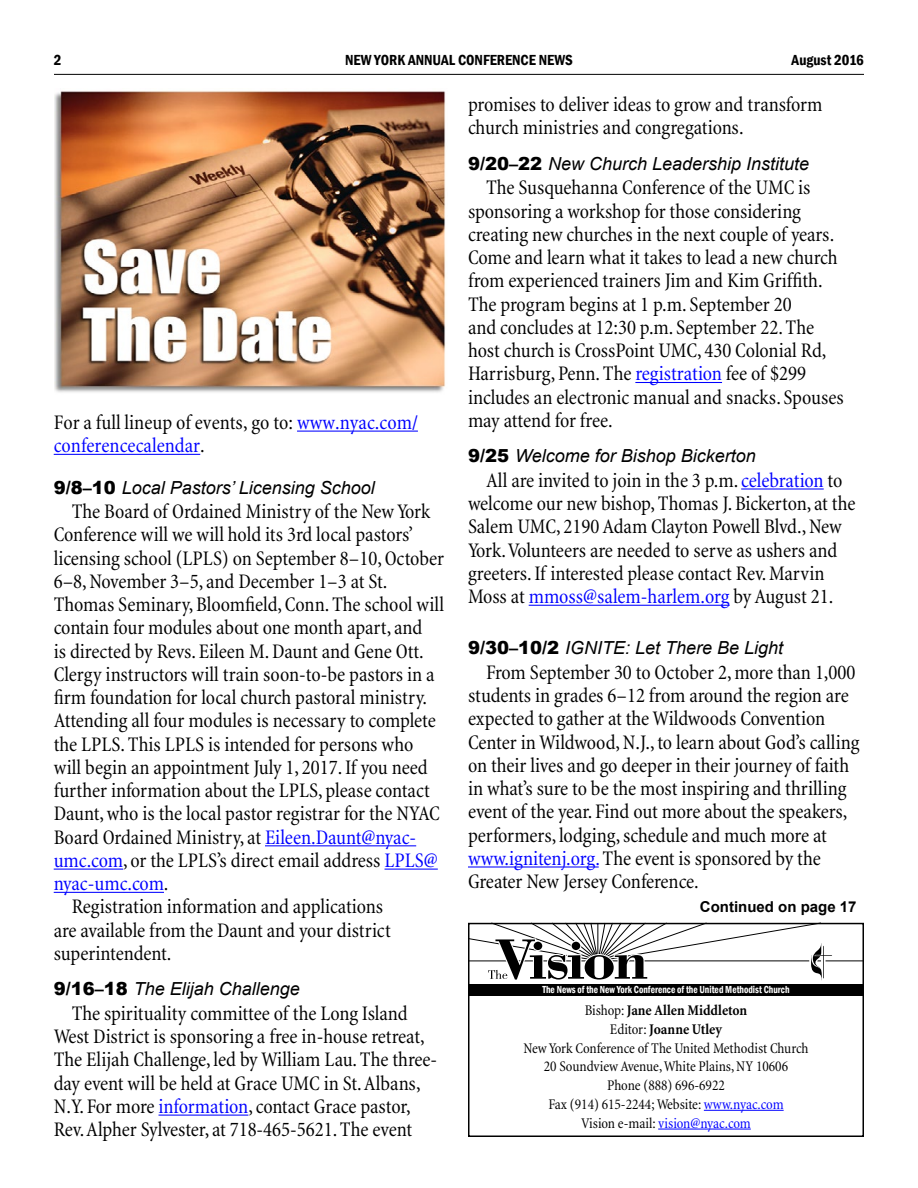
<style>
.page{position:relative;width:918px;height:1188px;background:#fff}
.page>*{position:absolute;margin:0;border:0;box-sizing:border-box;transform-origin:0 0}
.t1{font:condensed 21px/23.2px "Minion";letter-spacing:-.005em;color:#000}
.t2{font:condensed 21px/23.2px "Minion";color:#00f}
.t3{font:italic 18px "Arial";color:#000}
.t4{font:condensed 15px/18.8px "Minion";letter-spacing:-.005em;color:#000;text-align:center}
.t5{font:600 condensed 15px "Franklin Gothic";color:#000}
.t6{font:700 15px "Arial";color:#000}
.t7{font:600 condensed 10.5px "Franklin Gothic";color:#fff;scale:.9 1}
.s1{font-weight:900;font-style:normal}
.s2{color:#00f}
.s3{color:#000}
.s4{font-weight:700}
</style>
<div class="page">
<hr style="left:54px;top:74px;width:810px;height:1px;background:#000">
<div style="left:468px;top:984px;width:396px;height:12px;background:#000"></div>
<svg style="left:468px;top:922px;width:396px;height:59px"></svg>
<div style="left:468px;top:923px;width:396px;height:214px;border:2px solid #000"></div>
<img style="left:55px;top:91px;width:391px;height:302px">
<hr style="left:297px;top:431px;width:121px;height:1px;background:#00f">
<hr style="left:54px;top:454px;width:146px;height:1px;background:#00f">
<hr style="left:265px;top:845px;width:151px;height:1px;background:#00f">
<hr style="left:54px;top:869px;width:69px;height:1px;background:#00f">
<hr style="left:385px;top:869px;width:53px;height:1px;background:#00f">
<hr style="left:54px;top:892px;width:110px;height:1px;background:#00f">
<hr style="left:159px;top:1115px;width:89px;height:1px;background:#00f">
<hr style="left:704px;top:1110px;width:80px;height:1px;background:#00f">
<hr style="left:658px;top:1129px;width:93px;height:1px;background:#00f">
<hr style="left:635px;top:382px;width:87px;height:1px;background:#00f">
<hr style="left:741px;top:488px;width:83px;height:2px;background:#00f">
<hr style="left:529px;top:605px;width:201px;height:1px;background:#00f">
<hr style="left:468px;top:866px;width:131px;height:2px;background:#00f">
<p class="t5" style="left:54px;top:49px;width:9px">2</p>
<p class="t5" style="left:345px;top:49px;width:229px">NEW YORK ANNUAL CONFERENCE NEWS</p>
<p class="t5" style="left:792px;top:49px;width:74px">August 2016</p>
<p class="t1" style="left:468px;top:93px;width:356px">promises to deliver ideas to grow and transform church ministries and congregations.</p>
<p class="t3" style="left:468px;top:152px;width:343px"><span class="s1">9/20–22</span> New Church Leadership Institute</p>
<p class="t1" style="left:468px;top:177px;width:377px;text-indent:18px">The Susquehanna Conference of the UMC is sponsoring a workshop for those considering creating new churches in the next couple of years.<br>Come and learn what it takes to lead a new church from experienced trainers Jim and Kim Griffith.<br>The program begins at 1 p.m. September 20<br>and concludes at 12:30 p.m. September 22. The host church is CrossPoint UMC, 430 Colonial Rd, Harrisburg, Penn. The <span class="s2">registration</span> fee of $299 includes an electronic manual and snacks. Spouses may attend for free.</p>
<p class="t3" style="left:468px;top:444px;width:289px"><span class="s1">9/25</span> Welcome for Bishop Bickerton</p>
<p class="t1" style="left:468px;top:469px;width:389px;text-indent:18px">All are invited to join in the 3 p.m. <span class="s2">celebration</span> to welcome our new bishop, Thomas J. Bickerton, at the Salem UMC, 2190 Adam Clayton Powell Blvd., New York. Volunteers are needed to serve as ushers and greeters. If interested please contact Rev. Marvin Moss at <span class="s2">mmoss@salem-harlem.org</span> by August 21.</p>
<p class="t3" style="left:468px;top:636px;width:317px"><span class="s1">9/30–10/2</span> IGNITE: Let There Be Light</p>
<p class="t1" style="left:468px;top:661px;width:393px;text-indent:18px">From September 30 to October 2, more than 1,000 students in grades 6–12 from around the region are expected to gather at the Wildwoods Convention Center in Wildwood, N.J., to learn about God’s calling on their lives and go deeper in their journey of faith in what’s sure to be the most inspiring and thrilling event of the year. Find out more about the speakers, performers, lodging, schedule and much more at <span class="s2">www.ignitenj.org.</span> The event is sponsored by the Greater New Jersey Conference.</p>
<p class="t6" style="left:700px;top:896px;width:158px">Continued on page 17</p>
<p class="t2" style="left:54px;top:411px;width:366px"><span class="s3">For a full lineup of events, go to:</span> www.nyac.com/ conferencecalendar<span class="s3">.</span></p>
<p class="t3" style="left:54px;top:476px;width:323px"><span class="s1">9/8–10</span> Local Pastors’ Licensing School</p>
<p class="t1" style="left:72px;top:500px;width:360px">The Board of Ordained Ministry of the New York</p>
<p class="t1" style="left:54px;top:524px;width:361px">Conference will we will hold its 3rd local pastors’</p>
<p class="t1" style="left:54px;top:547px;width:392px">licensing school (LPLS) on September 8–10, October</p>
<p class="t1" style="left:54px;top:570px;width:335px">6–8, November 3–5, and December 1–3 at St.</p>
<p class="t1" style="left:54px;top:593px;width:392px">Thomas Seminary, Bloomfield, Conn. The school will</p>
<p class="t1" style="left:54px;top:617px;width:370px">contain four modules about one month apart, and</p>
<p class="t1" style="left:54px;top:640px;width:372px">is directed by Revs. Eileen M. Daunt and Gene Ott.</p>
<p class="t1" style="left:54px;top:663px;width:383px">Clergy instructors will train soon-to-be pastors in a</p>
<p class="t1" style="left:54px;top:686px;width:375px">firm foundation for local church pastoral ministry.</p>
<p class="t1" style="left:54px;top:710px;width:384px">Attending all four modules is necessary to complete</p>
<p class="t1" style="left:54px;top:733px;width:361px">the LPLS. This LPLS is intended for persons who</p>
<p class="t1" style="left:54px;top:756px;width:376px">will begin an appointment July 1, 2017. If you need</p>
<p class="t1" style="left:54px;top:779px;width:378px">further information about the LPLS, please contact</p>
<p class="t1" style="left:54px;top:803px;width:388px">Daunt, who is the local pastor registrar for the NYAC</p>
<p class="t1" style="left:54px;top:826px;width:364px">Board Ordained Ministry, at <span class="s2">Eileen.Daunt@nyac-</span></p>
<p class="t1" style="left:54px;top:849px;width:386px"><span class="s2">umc.com</span>, or the LPLS’s direct email address <span class="s2">LPLS@</span></p>
<p class="t2" style="left:54px;top:872px;width:116px">nyac-umc.com<span class="s3">.</span></p>
<p class="t1" style="left:72px;top:896px;width:313px">Registration information and applications</p>
<p class="t1" style="left:54px;top:919px;width:339px">are available from the Daunt and your district</p>
<p class="t1" style="left:54px;top:942px;width:119px">superintendent.</p>
<p class="t3" style="left:54px;top:977px;width:248px"><span class="s1">9/16–18</span> The Elijah Challenge</p>
<p class="t1" style="left:54px;top:1002px;width:385px;text-indent:18px">The spirituality committee of the Long Island West District is sponsoring a free in-house retreat, The Elijah Challenge, led by William Lau. The three&shy;day event will be held at Grace UMC in St. Albans, N.Y. For more <span class="s2">information</span>, contact Grace pastor, Rev. Alpher Sylvester, at 718-465-5621. The event</p>
<p class="t4" style="left:523px;top:1001px;width:287px">Bishop: <span class="s4">Jane Allen Middleton<br></span>Editor: <span class="s4">Joanne Utley<br></span>New York Conference of The United Methodist Church 20 Soundview Avenue, White Plains, NY 10606<br>Phone (888) 696-6922<br>Fax (914) 615-2244; Website: <span class="s2">www.nyac.com<br></span>Vision e-mail: <span class="s2">vision@nyac.com</span></p>
<p class="t7" style="left:542px;top:982px;width:276px">The News of the New York Conference of the United Methodist Church</p>
</div>
